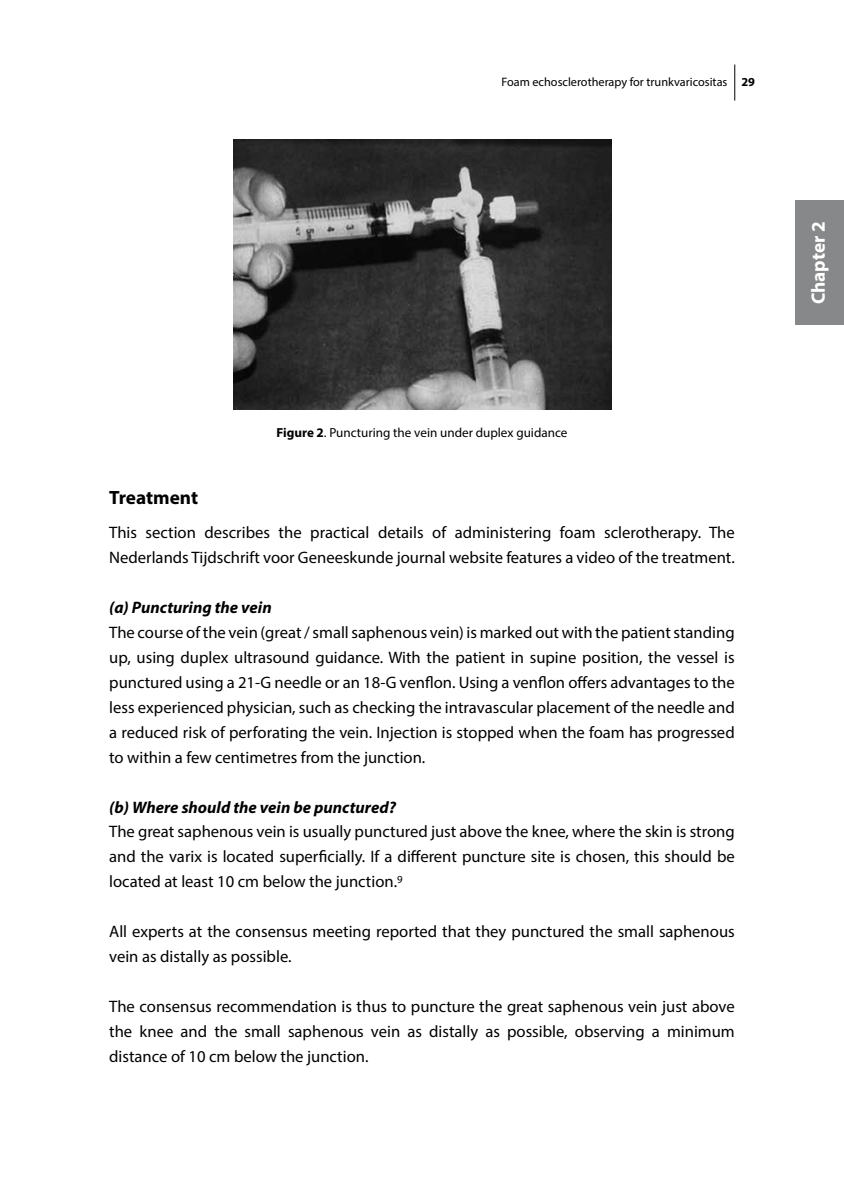
<style>
.page{position:relative;width:844px;height:1191px;background:#fff}
.page>*{position:absolute;margin:0;border:0;box-sizing:border-box;transform-origin:0 0}
.t1{font:700 19.25px "Myriad Pro";letter-spacing:-.005em;color:#000}
.t2{font:700 19.25px "Myriad Pro";color:#fff}
.t3{font:16.62px/24.8px "Myriad Pro";color:#000;text-align:justify}
.t4{font:italic 700 16.62px "Myriad Pro";color:#000}
.t5{font:13.12px "Myriad Pro";color:#000}
.t6{font:12.25px "Myriad Pro";color:#000}
.s1{font-weight:700}
</style>
<div class="page">
<hr style="left:734px;top:65px;width:1px;height:36px;background:#000">
<div style="left:795px;top:201px;width:48px;height:124px;background:#87888a"></div>
<img style="left:233px;top:139px;width:378px;height:270px">
<p class="t6" style="left:501px;top:74px;width:255px">Foam echosclerotherapy for trunkvaricositas <span class="s1">29</span></p>
<p class="t5" style="left:276px;top:424px;width:292px"><span class="s1">Figure 2</span>. Puncturing the vein under duplex guidance</p>
<p class="t1" style="left:109px;top:485px;width:90px">Treatment</p>
<p class="t3" style="left:109px;top:520px;width:627px">This section describes the practical details of administering foam sclerotherapy. The<br>Nederlands Tijdschrift voor Geneeskunde journal website features a video of the treatment.</p>
<p class="t4" style="left:109px;top:596px;width:164px">(a) Puncturing the vein</p>
<p class="t3" style="left:109px;top:619px;width:627px">The course of the vein (great / small saphenous vein) is marked out with the patient standing up, using duplex ultrasound guidance. With the patient in supine position, the vessel is punctured using a 21-G needle or an 18-G venflon. Using a venflon offers advantages to the less experienced physician, such as checking the intravascular placement of the needle and a reduced risk of perforating the vein. Injection is stopped when the foam has progressed to within a few centimetres from the junction.</p>
<p class="t4" style="left:109px;top:796px;width:288px">(b) Where should the vein be punctured?</p>
<p class="t3" style="left:109px;top:819px;width:627px">The great saphenous vein is usually punctured just above the knee, where the skin is strong and the varix is located superficially. If a different puncture site is chosen, this should be located at least 10 cm below the junction.<sup>9</sup></p>
<p class="t3" style="left:109px;top:919px;width:627px">All experts at the consensus meeting reported that they punctured the small saphenous vein as distally as possible.</p>
<p class="t3" style="left:109px;top:993px;width:627px">The consensus recommendation is thus to puncture the great saphenous vein just above the knee and the small saphenous vein as distally as possible, observing a minimum distance of 10 cm below the junction.</p>
<p class="t2" style="left:805px;top:304px;width:85px;rotate:-90deg">Chapter 2</p>
</div>
